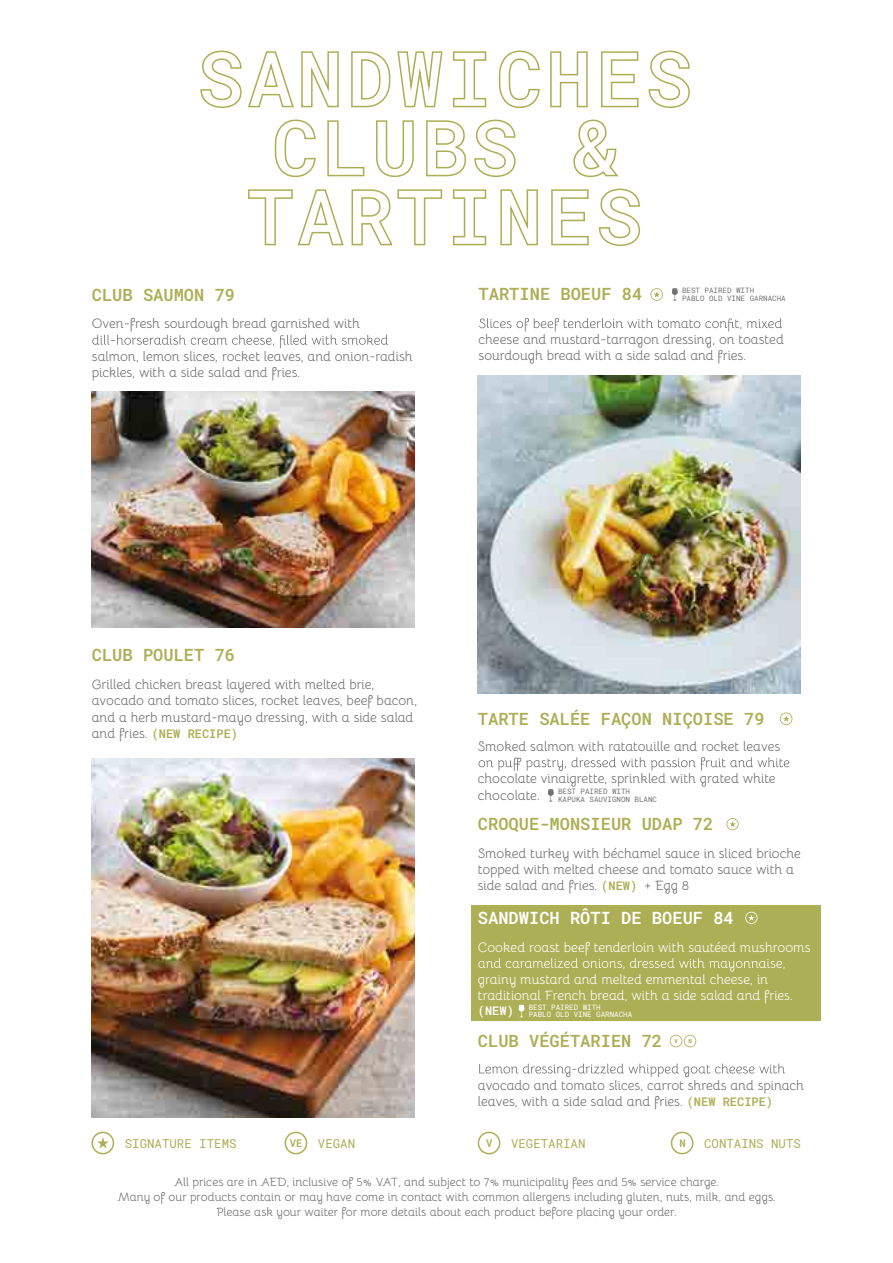
<style>
.page{position:relative;width:893px;height:1263px;background:#fff}
.page>*{position:absolute;margin:0;border:0;box-sizing:border-box;transform-origin:0 0}
.t1{font:600 17.1px "Roboto Mono";color:#adaf56}
.t2{font:600 17.1px "Roboto Mono";color:#fff}
.t3{font:13.5px/16.2px "Bellota";letter-spacing:-.01em;color:#706f6f}
.t4{font:13.5px/16.2px "Bellota";letter-spacing:-.01em;color:#fff}
.t5{font:12.45px "Roboto Mono";color:#adaf56}
.t6{font:12px/15px "Bellota";letter-spacing:-.01em;color:#706f6f;text-align:center}
.t7{font:600 12px "Roboto Mono";color:#adaf56}
.t8{font:600 12px "Roboto Mono";color:#fff}
.t9{font:600 10.65px "Roboto Mono";color:#adaf56}
.t10{font:7.5px/7.5px "Roboto Mono";color:#747173}
.t11{font:7.5px/7.5px "Roboto Mono";color:#fff}
.s1{font-family:"Bellota";font-weight:400;font-size:13.5px;color:#706f6f}
.s2{font-family:"Roboto Mono";font-weight:600;font-size:12px;color:#adaf56}
.s3{font-weight:600;font-size:10.65px}
</style>
<div class="page">
<div style="left:471px;top:905px;width:349px;height:116px;background:#adaf56"></div>
<div style="left:478px;top:1132px;width:22px;height:22px;border:2px solid #adaf56;border-radius:50%"></div>
<div style="left:285px;top:1132px;width:22px;height:22px;border:2px solid #adaf56;border-radius:50%"></div>
<div style="left:671px;top:1132px;width:22px;height:22px;border:2px solid #adaf56;border-radius:50%"></div>
<div style="left:91px;top:1132px;width:23px;height:22px;border:2px solid #adaf56;border-radius:50%"></div>
<svg style="left:97px;top:1137px;width:12px;height:11px"></svg>
<svg style="left:92px;top:335px;width:296px;height:13px"></svg>
<img style="left:92px;top:391px;width:322px;height:237px">
<img style="left:92px;top:758px;width:322px;height:359px">
<svg style="left:200px;top:50px;width:139px;height:58px"></svg>
<svg style="left:351px;top:51px;width:92px;height:57px"></svg>
<svg style="left:452px;top:51px;width:35px;height:57px"></svg>
<svg style="left:498px;top:50px;width:42px;height:59px"></svg>
<svg style="left:550px;top:51px;width:38px;height:57px"></svg>
<svg style="left:601px;top:51px;width:38px;height:57px"></svg>
<svg style="left:648px;top:50px;width:42px;height:58px"></svg>
<svg style="left:274px;top:119px;width:42px;height:59px"></svg>
<svg style="left:327px;top:120px;width:38px;height:57px"></svg>
<svg style="left:376px;top:120px;width:38px;height:57px"></svg>
<svg style="left:426px;top:120px;width:41px;height:57px"></svg>
<svg style="left:474px;top:119px;width:42px;height:58px"></svg>
<svg style="left:573px;top:119px;width:46px;height:59px"></svg>
<svg style="left:248px;top:189px;width:96px;height:57px"></svg>
<svg style="left:351px;top:189px;width:92px;height:57px"></svg>
<svg style="left:452px;top:189px;width:35px;height:57px"></svg>
<svg style="left:500px;top:189px;width:38px;height:57px"></svg>
<svg style="left:551px;top:189px;width:38px;height:57px"></svg>
<svg style="left:598px;top:188px;width:42px;height:58px"></svg>
<svg style="left:479px;top:318px;width:303px;height:13px"></svg>
<img style="left:478px;top:376px;width:322px;height:317px">
<svg style="left:650px;top:288px;width:13px;height:13px"></svg>
<svg style="left:671px;top:288px;width:7px;height:13px"></svg>
<svg style="left:478px;top:757px;width:311px;height:14px"></svg>
<svg style="left:780px;top:712px;width:12px;height:13px"></svg>
<svg style="left:479px;top:1063px;width:306px;height:14px"></svg>
<svg style="left:670px;top:1035px;width:26px;height:12px"></svg>
<svg style="left:478px;top:958px;width:306px;height:14px"></svg>
<svg style="left:745px;top:912px;width:12px;height:12px"></svg>
<svg style="left:726px;top:818px;width:13px;height:12px"></svg>
<svg style="left:547px;top:789px;width:7px;height:13px"></svg>
<svg style="left:518px;top:1005px;width:7px;height:12px"></svg>
<p class="t1" style="left:92px;top:283px;width:145px">CLUB SAUMON 79</p>
<p class="t3" style="left:92px;top:315px;width:270px">Oven-fresh sourdough bread garnished with</p>
<p class="t3" style="left:92px;top:347px;width:323px">salmon, lemon slices, rocket leaves, and onion-radish pickles, with a side salad and fries.</p>
<p class="t10" style="left:682px;top:287px;width:105px">BEST PAIRED WITH<br>PABLO OLD VINE GARNACHA</p>
<p class="t1" style="left:479px;top:282px;width:165px">TARTINE BOEUF 84</p>
<p class="t3" style="left:479px;top:330px;width:307px">cheese and mustard-tarragon dressing, on toasted sourdough bread with a side salad and fries.</p>
<p class="t1" style="left:92px;top:643px;width:145px">CLUB POULET 76</p>
<p class="t3" style="left:92px;top:675px;width:327px">Grilled chicken breast layered with melted brie, avocado and tomato slices, rocket leaves, beef bacon, and a herb mustard-mayo dressing, with a side salad</p>
<p class="t7" style="left:92px;top:725px;width:148px"><span class="s1">and fries.</span> (NEW RECIPE)</p>
<p class="t1" style="left:478px;top:707px;width:288px">TARTE SALÉE FAÇON NIÇOISE 79</p>
<p class="t3" style="left:478px;top:737px;width:304px">Smoked salmon with ratatouille and rocket leaves</p>
<p class="t3" style="left:478px;top:770px;width:299px">chocolate vinaigrette, sprinkled with grated white chocolate.</p>
<p class="t10" style="left:558px;top:787px;width:100px">BEST PAIRED WITH<br>KAPUKA SAUVIGNON BLANC</p>
<p class="t1" style="left:478px;top:812px;width:237px">CROQUE-MONSIEUR UDAP 72</p>
<p class="t3" style="left:478px;top:844px;width:324px">Smoked turkey with béchamel sauce in sliced brioche topped with melted cheese and tomato sauce with a side salad and fries. <span class="s2">(NEW)</span> + Egg 8</p>
<p class="t2" style="left:478px;top:906px;width:257px">SANDWICH RÔTI DE BOEUF 84</p>
<p class="t4" style="left:478px;top:938px;width:334px">Cooked roast beef tenderloin with sautéed mushrooms</p>
<p class="t4" style="left:478px;top:970px;width:317px">grainy mustard and melted emmental cheese, in traditional French bread, with a side salad and fries.</p>
<p class="t8" style="left:478px;top:1002px;width:37px">(NEW)</p>
<p class="t11" style="left:529px;top:1003px;width:105px">BEST PAIRED WITH<br>PABLO OLD VINE GARNACHA</p>
<p class="t1" style="left:478px;top:1029px;width:186px">CLUB VÉGÉTARIEN 72</p>
<p class="t3" style="left:478px;top:1076px;width:328px">avocado and tomato slices, carrot shreds and spinach leaves, with a side salad and fries. <span class="s2">(NEW RECIPE)</span></p>
<p class="t5" style="left:125px;top:1135px;width:113px">SIGNATURE ITEMS</p>
<p class="t5" style="left:290px;top:1135px;width:67px"><span class="s3">VE</span> VEGAN</p>
<p class="t9" style="left:486px;top:1136px;width:8px">V</p>
<p class="t5" style="left:511px;top:1135px;width:76px">VEGETARIAN</p>
<p class="t9" style="left:679px;top:1136px;width:8px">N</p>
<p class="t5" style="left:704px;top:1135px;width:98px">CONTAINS NUTS</p>
<p class="t6" style="left:118px;top:1173px;width:660px">All prices are in AED, inclusive of 5% VAT, and subject to 7% municipality fees and 5% service charge.<br>Many of our products contain or may have come in contact with common allergens including gluten, nuts, milk, and eggs.<br>Please ask your waiter for more details about each product before placing your order.</p>
</div>
